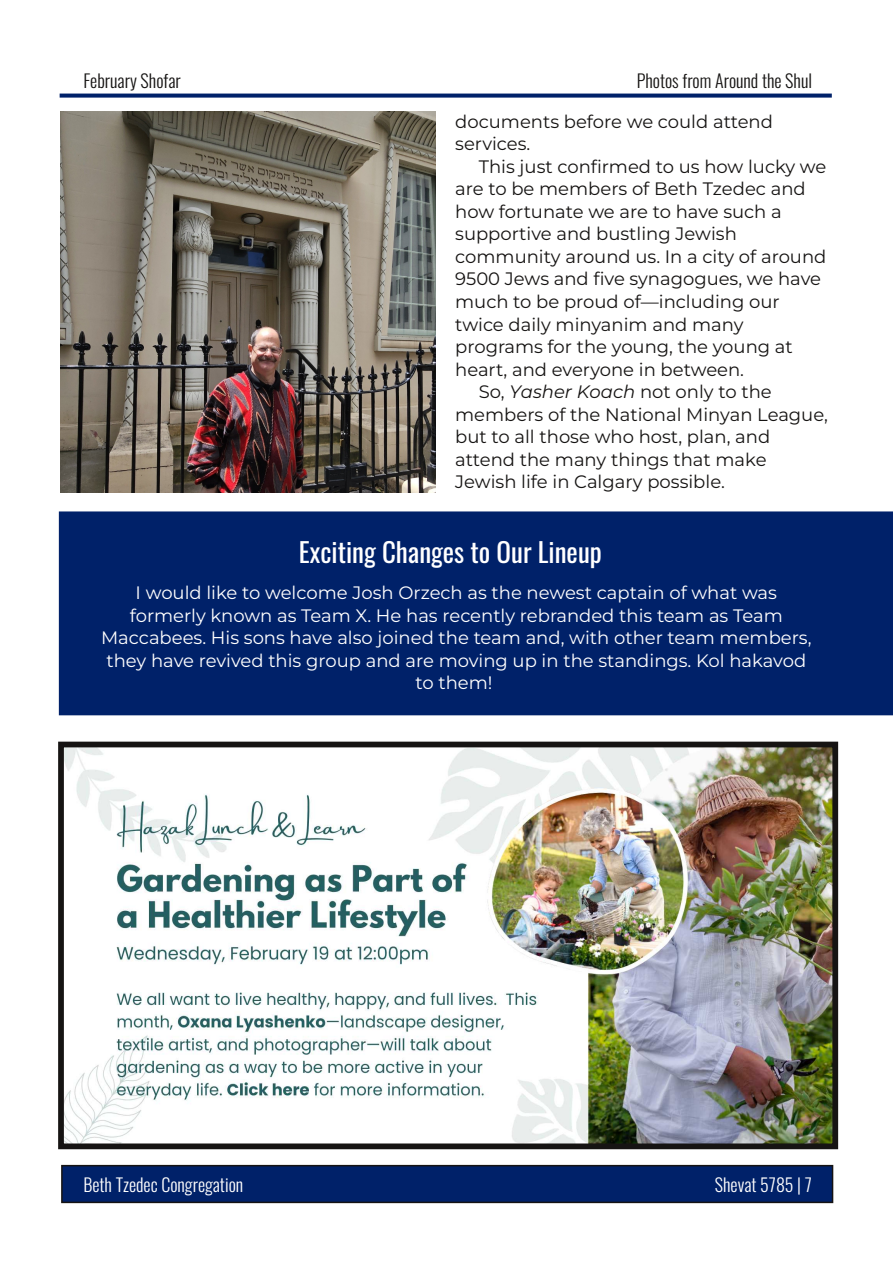
<style>
.page{position:relative;width:893px;height:1263px;background:#fff}
.page>*{position:absolute;margin:0;border:0;box-sizing:border-box;transform-origin:0 0}
.t1{font:27px "Oswald";color:#fff}
.t2{font:18px/22.5px "Montserrat";color:#161413}
.t3{font:18px/22.5px "Montserrat";color:#fff;text-align:center}
.t4{font:300 18px "Oswald";color:#161413}
.t5{font:300 18px "Oswald";color:#fff}
.s1{font-style:italic}
</style>
<div class="page">
<div style="left:62px;top:1165px;width:770px;height:37px;background:#002169"></div>
<div style="left:61px;top:1165px;width:772px;height:38px;border:2px solid #161413"></div>
<div style="left:60px;top:94px;width:772px;height:4px;border:2px solid #002169"></div>
<div style="left:59px;top:511px;width:834px;height:204px;background:#002169"></div>
<img style="left:61px;top:111px;width:374px;height:381px">
<img style="left:65px;top:749px;width:766px;height:393px">
<div style="left:58px;top:742px;width:780px;height:407px;border:6px solid #161413"></div>
<p class="t4" style="left:83px;top:67px;width:99px">February Shofar</p>
<p class="t4" style="left:637px;top:67px;width:177px">Photos from Around the Shul</p>
<p class="t2" style="left:455px;top:110px;width:319px">documents before we could attend services.</p>
<p class="t2" style="left:479px;top:155px;width:349px">This just confirmed to us how lucky we</p>
<p class="t2" style="left:455px;top:178px;width:352px">are to be members of Beth Tzedec and</p>
<p class="t2" style="left:455px;top:200px;width:328px">how fortunate we are to have such a</p>
<p class="t2" style="left:455px;top:223px;width:283px">supportive and bustling Jewish</p>
<p class="t2" style="left:455px;top:245px;width:373px">community around us. In a city of around</p>
<p class="t2" style="left:455px;top:268px;width:367px">9500 Jews and five synagogues, we have</p>
<p class="t2" style="left:455px;top:290px;width:326px">much to be proud of—including our</p>
<p class="t2" style="left:455px;top:313px;width:290px">twice daily minyanim and many</p>
<p class="t2" style="left:455px;top:335px;width:339px">programs for the young, the young at</p>
<p class="t2" style="left:455px;top:358px;width:290px">heart, and everyone in between.</p>
<p class="t2" style="left:479px;top:380px;width:294px">So, <span class="s1">Yasher Koach</span> not only to the</p>
<p class="t2" style="left:455px;top:403px;width:374px">members of the National Minyan League,</p>
<p class="t2" style="left:455px;top:425px;width:317px">but to all those who host, plan, and</p>
<p class="t2" style="left:455px;top:448px;width:313px">attend the many things that make</p>
<p class="t2" style="left:455px;top:470px;width:271px">Jewish life in Calgary possible.</p>
<h1 class="t1" style="left:299px;top:531px;width:304px">Exciting Changes to Our Lineup</h1>
<p class="t3" style="left:101px;top:582px;width:712px">I would like to welcome Josh Orzech as the newest captain of what was formerly known as Team X. He has recently rebranded this team as Team Maccabees. His sons have also joined the team and, with other team members, they have revived this group and are moving up in the standings. Kol hakavod to them!</p>
<p class="t5" style="left:83px;top:1170px;width:161px">Beth Tzedec Congregation</p>
<p class="t5" style="left:715px;top:1170px;width:99px">Shevat 5785 | 7</p>
</div>
